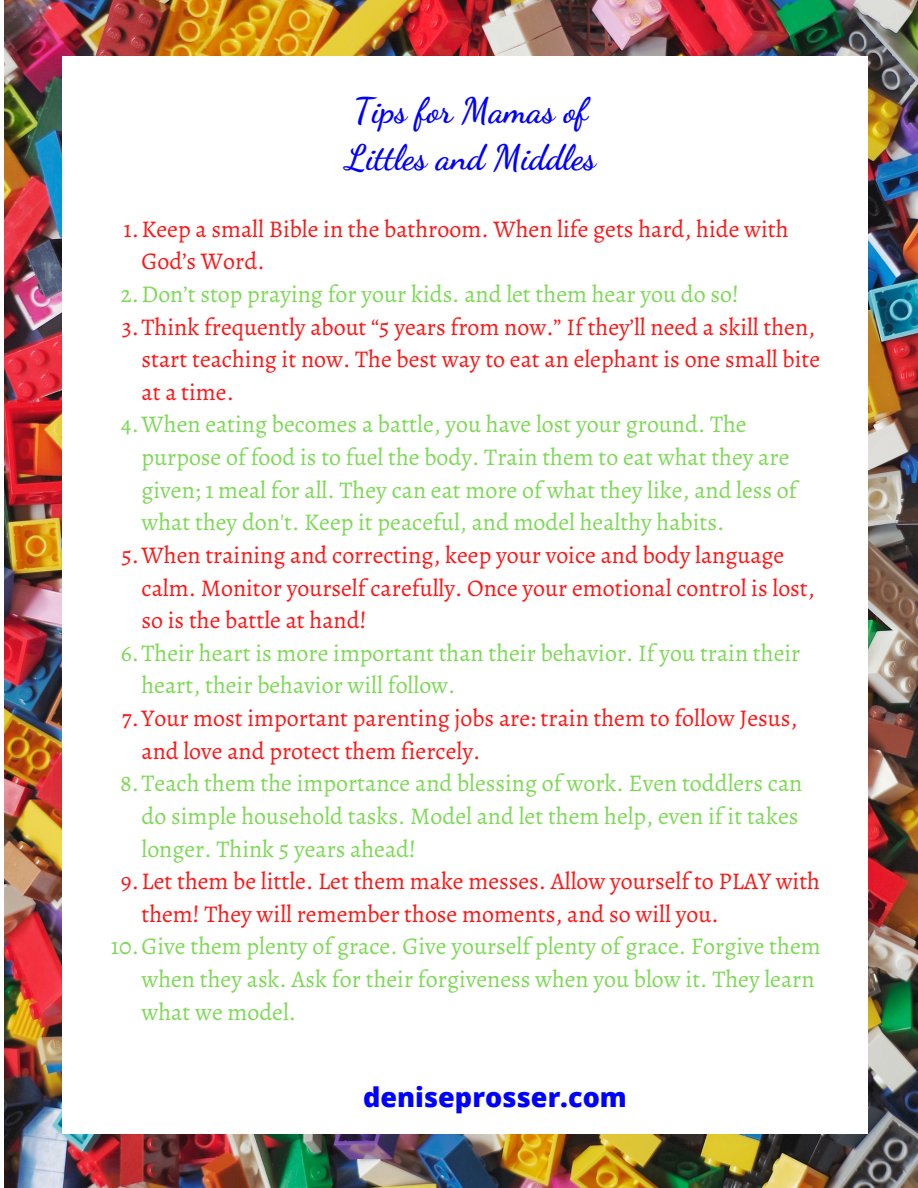
<style>
.page{position:relative;width:918px;height:1188px;background:#fff}
.page>*{position:absolute;margin:0;border:0;box-sizing:border-box;transform-origin:0 0}
.t1{font:700 34.5px "Dancing Script";color:#00f}
.t2{font:800 27px "Open Sans";color:#00f}
.t3{font:24px/32.7px "Alegreya";color:#7ed957}
.t4{font:24px/32.7px "Alegreya";color:#ff1616}
</style>
<div class="page">
<img style="left:4px;top:0;width:914px;height:1188px">
<div style="left:62px;top:56px;width:806px;height:1078px;background:#fff"></div>
<p class="t1" style="left:353px;top:90px;width:236px">Tips for Mamas of</p>
<p class="t1" style="left:345px;top:138px;width:252px">Littles and Middles</p>
<p class="t4" style="left:142px;top:212px;width:649px;text-indent:-18px">1.Keep a small Bible in the bathroom. When life gets hard, hide with<br>God’s Word.</p>
<p class="t3" style="left:120px;top:277px;width:620px">2.Don’t stop praying for your kids. and let them hear you do so!</p>
<p class="t4" style="left:142px;top:310px;width:680px;text-indent:-20px">3.Think frequently about “5 years from now.” If they’ll need a skill then, start teaching it now. The best way to eat an elephant is one small bite at a time.</p>
<p class="t3" style="left:142px;top:408px;width:657px;text-indent:-21px">4.When eating becomes a battle, you have lost your ground. The purpose of food is to fuel the body. Train them to eat what they are given; 1 meal for all. They can eat more of what they like, and less of what they don't. Keep it peaceful, and model healthy habits.</p>
<p class="t4" style="left:142px;top:538px;width:675px;text-indent:-20px">5.When training and correcting, keep your voice and body language calm. Monitor yourself carefully. Once your emotional control is lost, so is the battle at hand!</p>
<p class="t3" style="left:142px;top:636px;width:660px;text-indent:-21px">6.Their heart is more important than their behavior. If you train their heart, their behavior will follow.</p>
<p class="t4" style="left:142px;top:702px;width:658px;text-indent:-20px">7.Your most important parenting jobs are: train them to follow Jesus, and love and protect them fiercely.</p>
<p class="t3" style="left:142px;top:767px;width:662px;text-indent:-21px">8.Teach them the importance and blessing of work. Even toddlers can do simple household tasks. Model and let them help, even if it takes longer. Think 5 years ahead!</p>
<p class="t4" style="left:142px;top:865px;width:680px;text-indent:-21px">9.Let them be little. Let them make messes. Allow yourself to PLAY with them! They will remember those moments, and so will you.</p>
<p class="t3" style="left:142px;top:930px;width:681px;text-indent:-31px">10.Give them plenty of grace. Give yourself plenty of grace. Forgive them when they ask. Ask for their forgiveness when you blow it. They learn what we model.</p>
<p class="t2" style="left:363px;top:1078px;width:265px">deniseprosser.com</p>
</div>
